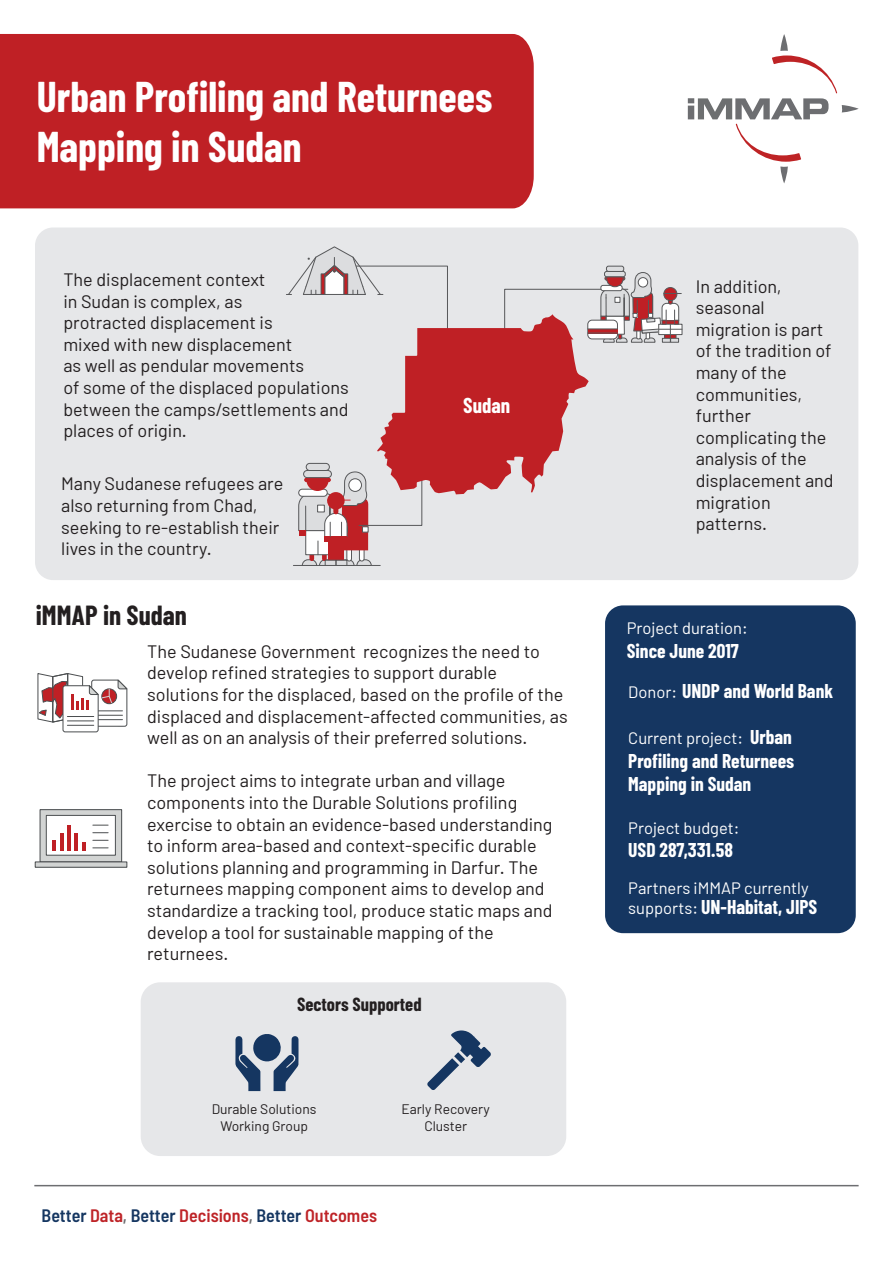
<style>
.page{position:relative;width:893px;height:1263px;background:#fff}
.page>*{position:absolute;margin:0;border:0;box-sizing:border-box;transform-origin:0 0}
.t1{font:700 42px/50.4px "Barlow Condensed";color:#fff}
.t2{font:700 27px "Barlow Condensed";color:#231f20}
.t3{font:700 21px "Barlow Condensed";color:#fff}
.t4{font:700 19.5px/40.3px "Barlow Condensed";color:#fff}
.t5{font:700 18.6px "Barlow Condensed";color:#231f20}
.t6{font:18px/21.6px "Barlow";color:#231f20}
.t7{font:600 semi-condensed 18px "Barlow";color:#be2327}
.t8{font:16.5px "Barlow";color:#fff}
.t9{font:13.8px/16.5px "Barlow";color:#231f20;text-align:center}
.s1{color:#153661}
.s2{color:#6d6e71}
.s3{font-family:"Barlow";font-weight:400;font-size:16.5px}
.s4{font-family:"Barlow Condensed";font-weight:700;font-size:19.5px}
</style>
<div class="page">
<div style="left:605px;top:605px;width:251px;height:328px;background:#153661;border-radius:18px"></div>
<div style="left:35px;top:227px;width:823px;height:353px;background:#e6e7e9;border-radius:18px"></div>
<hr style="left:34px;top:1185px;width:825px;height:1px;background:#6d6e71">
<svg style="left:688px;top:34px;width:171px;height:149px"></svg>
<svg style="left:37px;top:673px;width:91px;height:60px"></svg>
<div style="left:40px;top:810px;width:82px;height:52px;background:linear-gradient(to right,#cfd1d0,#cfd1d0)"></div>
<div style="left:40px;top:809px;width:82px;height:53px;border:1px solid #4b4e50"></div>
<div style="left:35px;top:862px;width:92px;height:5px;background:#d2d4d3"></div>
<div style="left:35px;top:861px;width:92px;height:7px;border:1px solid #4b4e50"></div>
<div style="left:46px;top:815px;width:69px;height:40px;background:#fff"></div>
<div style="left:46px;top:815px;width:70px;height:40px;border:1px solid #4b4e50"></div>
<svg style="left:93px;top:825px;width:15px;height:1px"></svg>
<svg style="left:93px;top:832px;width:15px;height:1px"></svg>
<svg style="left:93px;top:840px;width:15px;height:1px"></svg>
<svg style="left:93px;top:847px;width:15px;height:1px"></svg>
<svg style="left:53px;top:840px;width:3px;height:10px"></svg>
<hr style="left:60px;top:833px;width:3px;height:17px;background:#bf2025">
<hr style="left:67px;top:825px;width:4px;height:25px;background:#bf2025">
<hr style="left:75px;top:833px;width:3px;height:17px;background:#bf2025">
<svg style="left:82px;top:842px;width:3px;height:8px"></svg>
<div style="left:0;top:34px;width:534px;height:174px;background:#bf2025"></div>
<svg style="left:286px;top:246px;width:396px;height:320px"></svg>
<div style="left:141px;top:982px;width:425px;height:174px;background:#e6e7e9;border-radius:20px"></div>
<svg style="left:427px;top:1030px;width:64px;height:60px"></svg>
<svg style="left:235px;top:1034px;width:64px;height:57px"></svg>
<h1 class="t1" style="left:37px;top:70px;width:457px">Urban Profiling and Returnees<br>Mapping in Sudan</h1>
<p class="t6" style="left:63px;top:268px;width:287px">The displacement context<br>in Sudan is complex, as<br>protracted displacement is<br>mixed with new displacement<br>as well as pendular movements<br>of some of the displaced populations between the camps/settlements and places of origin.</p>
<p class="t6" style="left:61px;top:473px;width:224px">Many Sudanese refugees are also returning from Chad, seeking to re-establish their lives in the country.</p>
<h2 class="t2" style="left:36px;top:599px;width:153px">iMMAP in Sudan</h2>
<p class="t3" style="left:463px;top:393px;width:48px">Sudan</p>
<p class="t6" style="left:147px;top:640px;width:422px">The Sudanese Government recognizes the need to develop refined strategies to support durable solutions for the displaced, based on the profile of the displaced and displacement-affected communities, as well as on an analysis of their preferred solutions.</p>
<p class="t6" style="left:147px;top:770px;width:407px">The project aims to integrate urban and village components into the Durable Solutions profiling exercise to obtain an evidence-based understanding to inform area-based and context-specific durable solutions planning and programming in Darfur. The returnees mapping component aims to develop and standardize a tracking tool, produce static maps and develop a tool for sustainable mapping of the returnees.</p>
<p class="t5" style="left:297px;top:992px;width:126px">Sectors Supported</p>
<p class="t9" style="left:212px;top:1100px;width:106px">Durable Solutions<br>Working Group</p>
<p class="t9" style="left:402px;top:1100px;width:90px">Early Recovery<br>Cluster</p>
<p class="t7" style="left:42px;top:1204px;width:337px"><span class="s1">Better</span> Data<span class="s2">,</span> <span class="s1">Better</span> Decisions<span class="s2">,</span> <span class="s1">Better</span> Outcomes</p>
<p class="t6" style="left:696px;top:275px;width:140px">In addition, seasonal migration is part of the tradition of many of the communities, further complicating the analysis of the displacement and migration patterns.</p>
<p class="t8" style="left:627px;top:618px;width:122px">Project duration:</p>
<p class="t4" style="left:627px;top:630px;width:208px">Since June 2017<br><span class="s3">Donor:</span> UNDP and World Bank</p>
<p class="t8" style="left:628px;top:728px;width:165px">Current project: <span class="s4">Urban</span></p>
<p class="t4" style="left:628px;top:748px;width:167px;line-height:23.4px">Profiling and Returnees<br>Mapping in Sudan</p>
<p class="t8" style="left:628px;top:818px;width:113px">Project budget:</p>
<p class="t4" style="left:628px;top:830px;width:106px">USD 287,331.58</p>
<p class="t8" style="left:628px;top:878px;width:182px">Partners iMMAP currently</p>
<p class="t4" style="left:628px;top:886px;width:190px"><span class="s3">supports:</span> UN-Habitat, JIPS</p>
</div>
